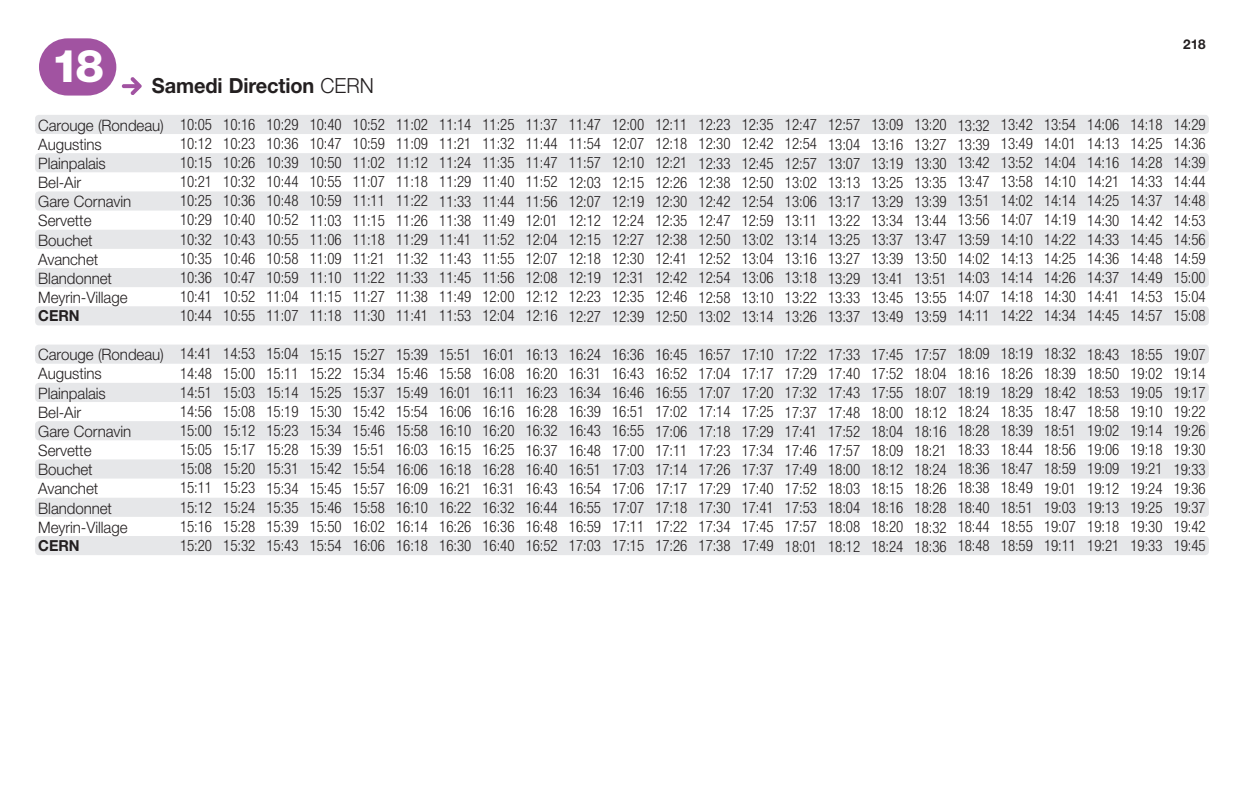
<style>
.page{position:relative;width:1244px;height:804px;background:#fff}
.page>*{position:absolute;margin:0;border:0;box-sizing:border-box;transform-origin:0 0}
.t1{font:800 45.23px "Helvetica Neue";color:#fff}
.t2{font:700 20.7px "Helvetica Neue";letter-spacing:-.005em;color:#231f20;scale:.96 1}
.t3{font:300 condensed 15.75px/19.1px "Helvetica Neue";letter-spacing:-.005em;color:#231f20;text-align:justify;scale:.95 1}
.t4{font:300 15.75px/19.1px "Helvetica Neue";letter-spacing:-.005em;color:#231f20;scale:.96 1}
.t5{font:700 15.3px "Helvetica Neue";letter-spacing:-.005em;color:#231f20;scale:.96 1}
.t6{font:700 13.5px "Helvetica Neue";color:#231f20}
.s1{font-weight:300}
</style>
<div class="page">
<div style="left:35px;top:115px;width:1174px;height:19px;background:#e6e7e9;border-radius:4px"></div>
<div style="left:35px;top:306px;width:1174px;height:19px;background:#e6e7e9;border-radius:4px"></div>
<div style="left:35px;top:459px;width:1174px;height:19px;background:#e6e7e9;border-radius:4px"></div>
<div style="left:35px;top:153px;width:1174px;height:19px;background:#e6e7e9;border-radius:4px"></div>
<div style="left:35px;top:536px;width:1174px;height:19px;background:#e6e7e9;border-radius:4px"></div>
<div style="left:35px;top:497px;width:1174px;height:20px;background:#e6e7e9;border-radius:4px"></div>
<div style="left:35px;top:191px;width:1174px;height:19px;background:#e6e7e9;border-radius:4px"></div>
<div style="left:35px;top:344px;width:1174px;height:20px;background:#e6e7e9;border-radius:4px"></div>
<div style="left:35px;top:230px;width:1174px;height:19px;background:#e6e7e9;border-radius:4px"></div>
<div style="left:35px;top:383px;width:1174px;height:19px;background:#e6e7e9;border-radius:4px"></div>
<div style="left:35px;top:268px;width:1174px;height:19px;background:#e6e7e9;border-radius:4px"></div>
<div style="left:35px;top:421px;width:1174px;height:19px;background:#e6e7e9;border-radius:4px"></div>
<svg style="left:122px;top:77px;width:20px;height:18px"></svg>
<svg style="left:39px;top:38px;width:77px;height:58px;background:#b06fb0"></svg>
<h1 class="t1" style="left:51px;top:39px;width:54px">18</h1>
<h2 class="t2" style="left:152px;top:73px;width:233px">Samedi Direction <span class="s1">CERN</span></h2>
<p class="t4" style="left:38px;top:115px;width:132px">Carouge (Rondeau)<br>Augustins<br>Plainpalais<br>Bel-Air<br>Gare Cornavin<br>Servette<br>Bouchet<br>Avanchet<br>Blandonnet<br>Meyrin-Village</p>
<p class="t5" style="left:38px;top:306px;width:45px">CERN</p>
<p class="t4" style="left:38px;top:345px;width:132px">Carouge (Rondeau)<br>Augustins<br>Plainpalais<br>Bel-Air<br>Gare Cornavin<br>Servette<br>Bouchet<br>Avanchet<br>Blandonnet<br>Meyrin-Village</p>
<p class="t5" style="left:38px;top:536px;width:45px">CERN</p>
<p class="t3" style="left:180px;top:114px;width:35px">10:05<br>10:12<br>10:15<br>10:21<br>10:25<br>10:29<br>10:32<br>10:35<br>10:36<br>10:41<br>10:44</p>
<p class="t3" style="left:180px;top:344px;width:35px">14:41<br>14:48<br>14:51<br>14:56<br>15:00<br>15:05<br>15:08<br>15:11<br>15:12<br>15:16<br>15:20</p>
<p class="t3" style="left:223px;top:114px;width:35px">10:16<br>10:23<br>10:26<br>10:32<br>10:36<br>10:40<br>10:43<br>10:46<br>10:47<br>10:52<br>10:55</p>
<p class="t3" style="left:223px;top:344px;width:35px">14:53<br>15:00<br>15:03<br>15:08<br>15:12<br>15:17<br>15:20<br>15:23<br>15:24<br>15:28<br>15:32</p>
<p class="t3" style="left:266px;top:114px;width:35px">10:29<br>10:36<br>10:39<br>10:44<br>10:48<br>10:52<br>10:55<br>10:58<br>10:59<br>11:04<br>11:07</p>
<p class="t3" style="left:266px;top:344px;width:35px">15:04<br>15:11<br>15:14<br>15:19<br>15:23<br>15:28<br>15:31<br>15:34<br>15:35<br>15:39<br>15:43</p>
<p class="t3" style="left:310px;top:114px;width:35px">10:40<br>10:47<br>10:50<br>10:55<br>10:59<br>11:03<br>11:06<br>11:09<br>11:10<br>11:15<br>11:18</p>
<p class="t3" style="left:310px;top:344px;width:35px">15:15<br>15:22<br>15:25<br>15:30<br>15:34<br>15:39<br>15:42<br>15:45<br>15:46<br>15:50<br>15:54</p>
<p class="t3" style="left:353px;top:115px;width:35px">10:52<br>10:59<br>11:02<br>11:07<br>11:11<br>11:15<br>11:18<br>11:21<br>11:22<br>11:27<br>11:30</p>
<p class="t3" style="left:353px;top:344px;width:35px">15:27<br>15:34<br>15:37<br>15:42<br>15:46<br>15:51<br>15:54<br>15:57<br>15:58<br>16:02<br>16:06</p>
<p class="t3" style="left:396px;top:115px;width:35px">11:02<br>11:09<br>11:12<br>11:18<br>11:22<br>11:26<br>11:29<br>11:32<br>11:33<br>11:38<br>11:41</p>
<p class="t3" style="left:396px;top:344px;width:35px">15:39<br>15:46<br>15:49<br>15:54<br>15:58<br>16:03<br>16:06<br>16:09<br>16:10<br>16:14<br>16:18</p>
<p class="t3" style="left:439px;top:115px;width:35px">11:14<br>11:21<br>11:24<br>11:29<br>11:33<br>11:38<br>11:41<br>11:43<br>11:45<br>11:49<br>11:53</p>
<p class="t3" style="left:439px;top:344px;width:35px">15:51<br>15:58<br>16:01<br>16:06<br>16:10<br>16:15<br>16:18<br>16:21<br>16:22<br>16:26<br>16:30</p>
<p class="t3" style="left:482px;top:115px;width:35px">11:25<br>11:32<br>11:35<br>11:40<br>11:44<br>11:49<br>11:52<br>11:55<br>11:56<br>12:00<br>12:04</p>
<p class="t3" style="left:482px;top:344px;width:35px">16:01<br>16:08<br>16:11<br>16:16<br>16:20<br>16:25<br>16:28<br>16:31<br>16:32<br>16:36<br>16:40</p>
<p class="t3" style="left:526px;top:115px;width:35px">11:37<br>11:44<br>11:47<br>11:52<br>11:56<br>12:01<br>12:04<br>12:07<br>12:08<br>12:12<br>12:16</p>
<p class="t3" style="left:526px;top:344px;width:35px">16:13<br>16:20<br>16:23<br>16:28<br>16:32<br>16:37<br>16:40<br>16:43<br>16:44<br>16:48<br>16:52</p>
<p class="t3" style="left:569px;top:115px;width:35px">11:47<br>11:54<br>11:57<br>12:03<br>12:07<br>12:12<br>12:15<br>12:18<br>12:19<br>12:23<br>12:27</p>
<p class="t3" style="left:569px;top:344px;width:35px">16:24<br>16:31<br>16:34<br>16:39<br>16:43<br>16:48<br>16:51<br>16:54<br>16:55<br>16:59<br>17:03</p>
<p class="t3" style="left:612px;top:115px;width:35px">12:00<br>12:07<br>12:10<br>12:15<br>12:19<br>12:24<br>12:27<br>12:30<br>12:31<br>12:35<br>12:39</p>
<p class="t3" style="left:612px;top:344px;width:35px">16:36<br>16:43<br>16:46<br>16:51<br>16:55<br>17:00<br>17:03<br>17:06<br>17:07<br>17:11<br>17:15</p>
<p class="t3" style="left:655px;top:115px;width:35px">12:11<br>12:18<br>12:21<br>12:26<br>12:30<br>12:35<br>12:38<br>12:41<br>12:42<br>12:46<br>12:50</p>
<p class="t3" style="left:655px;top:344px;width:35px">16:45<br>16:52<br>16:55<br>17:02<br>17:06<br>17:11<br>17:14<br>17:17<br>17:18<br>17:22<br>17:26</p>
<p class="t3" style="left:698px;top:115px;width:35px">12:23<br>12:30<br>12:33<br>12:38<br>12:42<br>12:47<br>12:50<br>12:52<br>12:54<br>12:58<br>13:02</p>
<p class="t3" style="left:698px;top:345px;width:35px">16:57<br>17:04<br>17:07<br>17:14<br>17:18<br>17:23<br>17:26<br>17:29<br>17:30<br>17:34<br>17:38</p>
<p class="t3" style="left:742px;top:115px;width:35px">12:35<br>12:42<br>12:45<br>12:50<br>12:54<br>12:59<br>13:02<br>13:04<br>13:06<br>13:10<br>13:14</p>
<p class="t3" style="left:742px;top:345px;width:35px">17:10<br>17:17<br>17:20<br>17:25<br>17:29<br>17:34<br>17:37<br>17:40<br>17:41<br>17:45<br>17:49</p>
<p class="t3" style="left:785px;top:115px;width:35px">12:47<br>12:54<br>12:57<br>13:02<br>13:06<br>13:11<br>13:14<br>13:16<br>13:18<br>13:22<br>13:26</p>
<p class="t3" style="left:785px;top:345px;width:35px">17:22<br>17:29<br>17:32<br>17:37<br>17:41<br>17:46<br>17:49<br>17:52<br>17:53<br>17:57<br>18:01</p>
<p class="t3" style="left:828px;top:115px;width:35px">12:57<br>13:04<br>13:07<br>13:13<br>13:17<br>13:22<br>13:25<br>13:27<br>13:29<br>13:33<br>13:37</p>
<p class="t3" style="left:828px;top:345px;width:35px">17:33<br>17:40<br>17:43<br>17:48<br>17:52<br>17:57<br>18:00<br>18:03<br>18:04<br>18:08<br>18:12</p>
<p class="t3" style="left:871px;top:115px;width:35px">13:09<br>13:16<br>13:19<br>13:25<br>13:29<br>13:34<br>13:37<br>13:39<br>13:41<br>13:45<br>13:49</p>
<p class="t3" style="left:871px;top:345px;width:35px">17:45<br>17:52<br>17:55<br>18:00<br>18:04<br>18:09<br>18:12<br>18:15<br>18:16<br>18:20<br>18:24</p>
<p class="t3" style="left:914px;top:115px;width:35px">13:20<br>13:27<br>13:30<br>13:35<br>13:39<br>13:44<br>13:47<br>13:50<br>13:51<br>13:55<br>13:59</p>
<p class="t3" style="left:914px;top:345px;width:35px">17:57<br>18:04<br>18:07<br>18:12<br>18:16<br>18:21<br>18:24<br>18:26<br>18:28<br>18:32<br>18:36</p>
<p class="t3" style="left:957px;top:115px;width:35px">13:32<br>13:39<br>13:42<br>13:47<br>13:51<br>13:56<br>13:59<br>14:02<br>14:03<br>14:07<br>14:11</p>
<p class="t3" style="left:957px;top:344px;width:35px">18:09<br>18:16<br>18:19<br>18:24<br>18:28<br>18:33<br>18:36<br>18:38<br>18:40<br>18:44<br>18:48</p>
<p class="t3" style="left:1001px;top:114px;width:35px">13:42<br>13:49<br>13:52<br>13:58<br>14:02<br>14:07<br>14:10<br>14:13<br>14:14<br>14:18<br>14:22</p>
<p class="t3" style="left:1001px;top:344px;width:35px">18:19<br>18:26<br>18:29<br>18:35<br>18:39<br>18:44<br>18:47<br>18:49<br>18:51<br>18:55<br>18:59</p>
<p class="t3" style="left:1044px;top:114px;width:35px">13:54<br>14:01<br>14:04<br>14:10<br>14:14<br>14:19<br>14:22<br>14:25<br>14:26<br>14:30<br>14:34</p>
<p class="t3" style="left:1044px;top:344px;width:35px">18:32<br>18:39<br>18:42<br>18:47<br>18:51<br>18:56<br>18:59<br>19:01<br>19:03<br>19:07<br>19:11</p>
<p class="t3" style="left:1087px;top:114px;width:35px">14:06<br>14:13<br>14:16<br>14:21<br>14:25<br>14:30<br>14:33<br>14:36<br>14:37<br>14:41<br>14:45</p>
<p class="t3" style="left:1087px;top:344px;width:35px">18:43<br>18:50<br>18:53<br>18:58<br>19:02<br>19:06<br>19:09<br>19:12<br>19:13<br>19:18<br>19:21</p>
<p class="t6" style="left:1183px;top:36px;width:24px">218</p>
<p class="t3" style="left:1130px;top:115px;width:35px">14:18<br>14:25<br>14:28<br>14:33<br>14:37<br>14:42<br>14:45<br>14:48<br>14:49<br>14:53<br>14:57</p>
<p class="t3" style="left:1130px;top:344px;width:35px">18:55<br>19:02<br>19:05<br>19:10<br>19:14<br>19:18<br>19:21<br>19:24<br>19:25<br>19:30<br>19:33</p>
<p class="t3" style="left:1173px;top:115px;width:35px">14:29<br>14:36<br>14:39<br>14:44<br>14:48<br>14:53<br>14:56<br>14:59<br>15:00<br>15:04<br>15:08</p>
<p class="t3" style="left:1173px;top:344px;width:35px">19:07<br>19:14<br>19:17<br>19:22<br>19:26<br>19:30<br>19:33<br>19:36<br>19:37<br>19:42<br>19:45</p>
</div>
